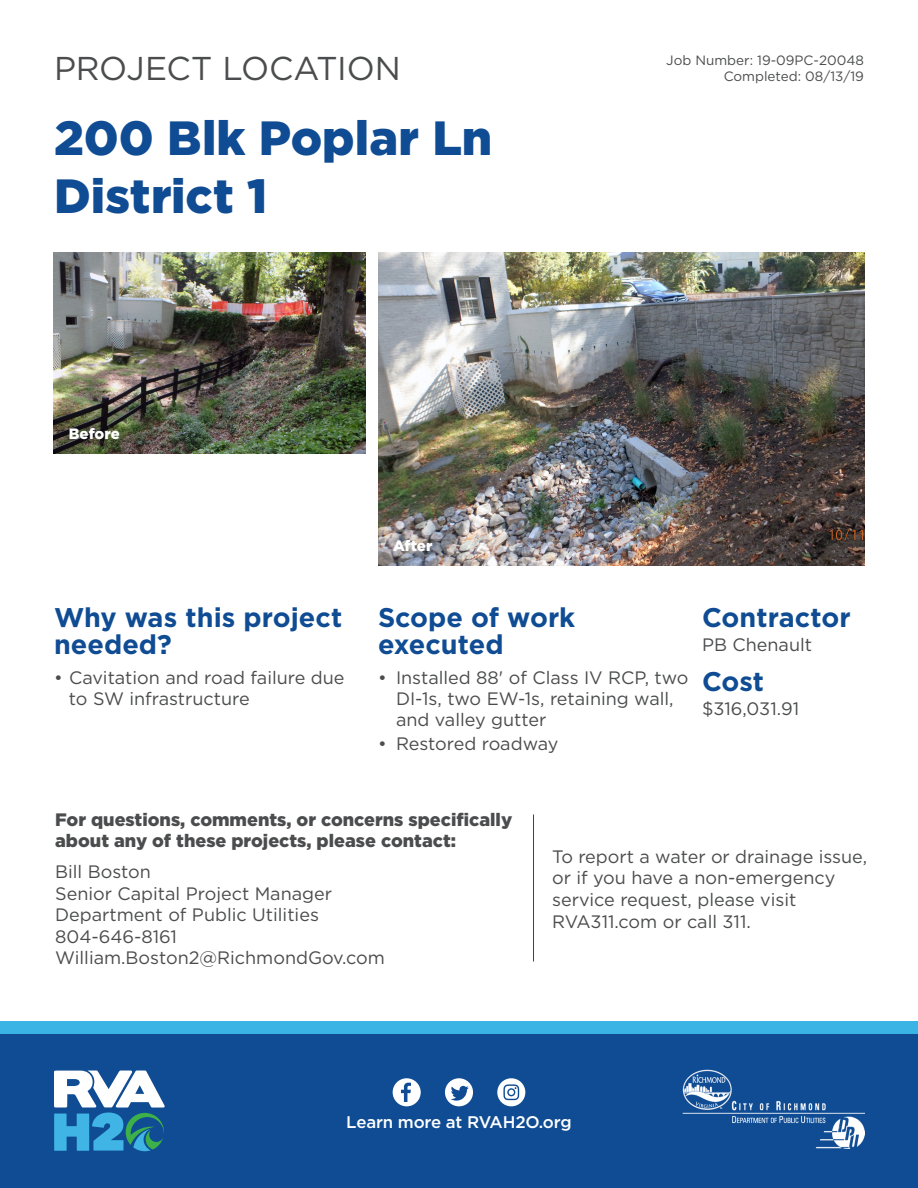
<style>
.page{position:relative;width:918px;height:1188px;background:#fff}
.page>*{position:absolute;margin:0;border:0;box-sizing:border-box;transform-origin:0 0}
.t1{font:900 48px "Gotham";color:#0f4c93}
.t2{font:33px "Gotham";letter-spacing:-.005em;color:#4b4c4d}
.t3{font:700 27px/27px "Gotham";color:#0f4c93}
.t4{font:18px/21px "Gotham";color:#4b4c4d}
.t5{font:900 18px/21.6px "Gotham";color:#4b4c4d}
.t6{font:500 16.8px "Gotham";letter-spacing:-.01em;color:#fff}
.t7{font:900 15px "Gotham";color:#fff}
.t8{font:13.5px "Gotham";color:#4b4c4d}
</style>
<div class="page">
<img style="left:54px;top:252px;width:312px;height:202px">
<div style="left:0;top:1022px;width:918px;height:153px;background:#3ab4e5"></div>
<div style="left:0;top:1034px;width:918px;height:154px;background:#0f4c93"></div>
<img style="left:378px;top:252px;width:486px;height:314px">
<svg style="left:54px;top:1071px;width:111px;height:80px"></svg>
<img style="left:683px;top:1069px;width:181px;height:79px">
<svg style="left:393px;top:1078px;width:28px;height:28px"></svg>
<svg style="left:445px;top:1078px;width:28px;height:28px"></svg>
<svg style="left:497px;top:1078px;width:28px;height:28px"></svg>
<hr style="left:533px;top:814px;width:1px;height:147px;background:#0f4c93">
<p class="t2" style="left:54px;top:48px;width:348px">PROJECT LOCATION</p>
<p class="t1" style="left:54px;top:105px;width:440px">200 Blk Poplar Ln</p>
<p class="t1" style="left:54px;top:163px;width:215px">District 1</p>
<p class="t7" style="left:69px;top:423px;width:52px">Before</p>
<p class="t7" style="left:393px;top:535px;width:41px">After</p>
<p class="t8" style="left:666px;top:51px;width:199px">Job Number: 19-09PC-20048</p>
<p class="t8" style="left:724px;top:68px;width:142px">Completed: 08/13/19</p>
<p class="t3" style="left:54px;top:604px;width:290px">Why was this project needed?</p>
<p class="t4" style="left:69px;top:667px;width:277px;text-indent:-15px">• Cavitation and road failure due to SW infrastructure</p>
<p class="t3" style="left:378px;top:604px;width:199px">Scope of work executed</p>
<p class="t4" style="left:396px;top:667px;width:294px;text-indent:-18px">• Installed 88' of Class IV RCP, two<br>DI-1s, two EW-1s, retaining wall, and valley gutter</p>
<p class="t4" style="left:378px;top:733px;width:182px">• Restored roadway</p>
<p class="t3" style="left:702px;top:604px;width:150px">Contractor</p>
<p class="t4" style="left:702px;top:634px;width:112px">PB Chenault</p>
<p class="t3" style="left:702px;top:668px;width:64px">Cost</p>
<p class="t4" style="left:702px;top:698px;width:99px">$316,031.91</p>
<p class="t5" style="left:55px;top:809px;width:459px">For questions, comments, or concerns specifically about any of these projects, please contact:</p>
<p class="t4" style="left:55px;top:861px;width:97px">Bill Boston</p>
<p class="t4" style="left:55px;top:882px;width:278px">Senior Capital Project Manager</p>
<p class="t4" style="left:55px;top:904px;width:265px">Department of Public Utilities</p>
<p class="t4" style="left:55px;top:926px;width:123px">804-646-8161</p>
<p class="t4" style="left:55px;top:947px;width:331px">William.Boston2@RichmondGov.com</p>
<p class="t4" style="left:552px;top:845px;width:317px;line-height:21.6px">To report a water or drainage issue, or if you have a non-emergency service request, please visit<br>RVA311.com or call 311.</p>
<p class="t6" style="left:346px;top:1111px;width:227px">Learn more at RVAH2O.org</p>
</div>
